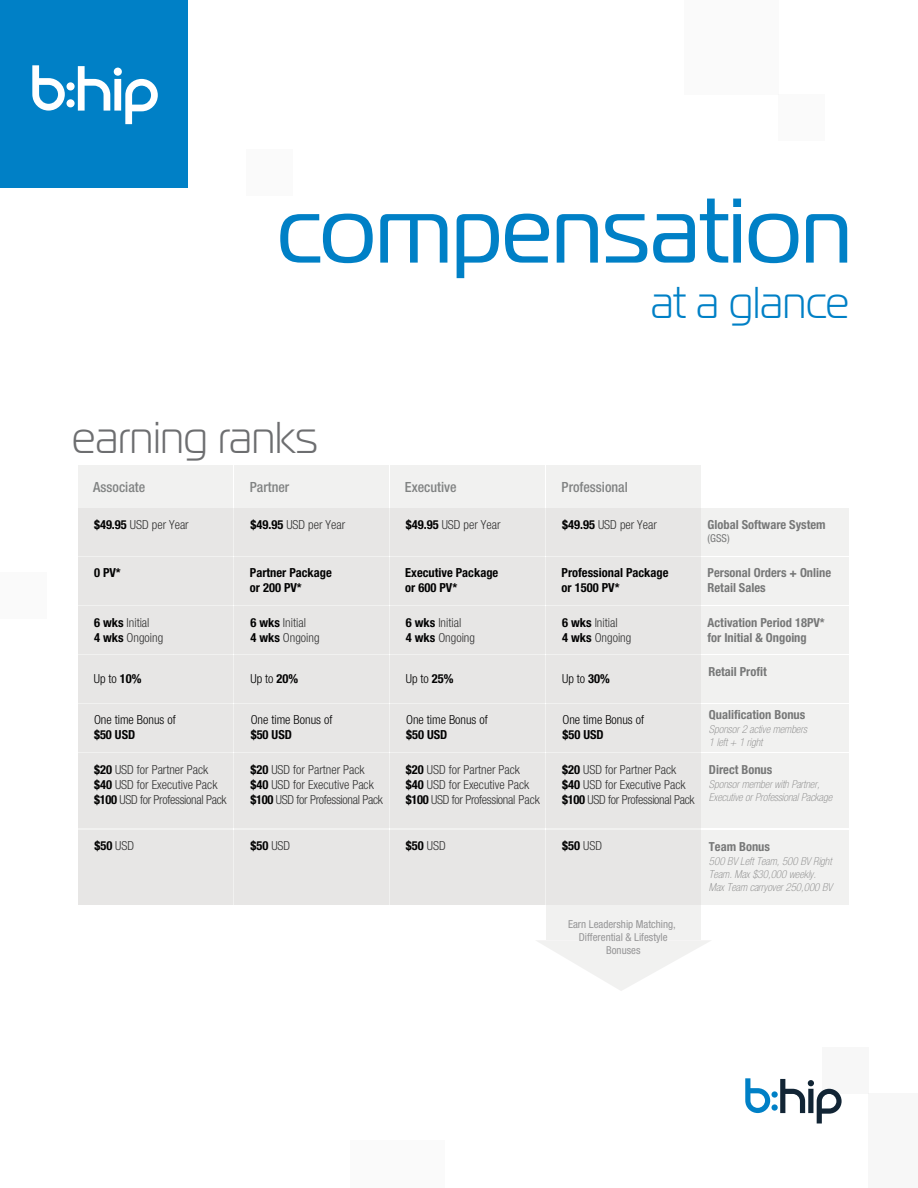
<style>
.page{position:relative;width:918px;height:1188px;background:#fff}
.page>*{position:absolute;margin:0;border:0;box-sizing:border-box;transform-origin:0 0}
.t1{font:91.5px "Magistral";color:#0080c6}
.t2{font:300 44.25px "Magistral";color:#6d6e70}
.t3{font:300 44.25px "Magistral";color:#0080c6}
.t4{font:500 condensed 14.1px "Helvetica Neue LT Std";color:#808282}
.t5{font:300 condensed 12.45px/15px "Helvetica Neue LT Std";color:#333}
.t6{font:700 condensed 12.45px/15px "Helvetica Neue LT Std";color:#777878}
.t7{font:700 condensed 12.45px/15px "Helvetica Neue LT Std";color:#020202}
.t8{font:300 condensed 12.45px "Helvetica Neue LT Std";color:#020202}
.t9{font:italic 100 condensed 10.95px/13px "Helvetica Neue LT Std";color:#828282}
.t10{font:condensed 10.95px/13px "Helvetica Neue LT Std";color:#969697;text-align:center}
.t11{font:condensed 10.95px "Helvetica Neue LT Std";color:#777878}
.s1{font-weight:700;color:#020202}
.s2{font-weight:700}
.s3{font-weight:300;color:#333}
</style>
<div class="page">
<div style="left:778px;top:94px;width:47px;height:47px;background:#fafafa"></div>
<div style="left:684px;top:0;width:94px;height:94px;background:#fafafa"></div>
<div style="left:0;top:572px;width:46px;height:46px;background:#fafafa"></div>
<div style="left:868px;top:1094px;width:50px;height:94px;background:#f7f7f7"></div>
<div style="left:350px;top:1141px;width:94px;height:47px;background:#fafafa"></div>
<div style="left:247px;top:149px;width:46px;height:47px;background:#fafafa"></div>
<div style="left:823px;top:1047px;width:46px;height:47px;background:#f7f7f7"></div>
<div style="left:0;top:0;width:187px;height:187px;background:#0080c6"></div>
<div style="left:114px;top:79px;width:7px;height:32px;background:#fff"></div>
<div style="left:114px;top:68px;width:8px;height:8px;background:#fff;border-radius:50%"></div>
<svg style="left:78px;top:66px;width:32px;height:45px"></svg>
<svg style="left:125px;top:79px;width:33px;height:45px"></svg>
<svg style="left:32px;top:65px;width:33px;height:46px"></svg>
<div style="left:67px;top:82px;width:8px;height:8px;background:#fff;border-radius:50%"></div>
<div style="left:67px;top:99px;width:8px;height:8px;background:#fff;border-radius:50%"></div>
<svg style="left:536px;top:940px;width:175px;height:51px"></svg>
<div style="left:78px;top:508px;width:771px;height:48px;background:#f1f1f0"></div>
<div style="left:78px;top:557px;width:771px;height:48px;background:#f1f1f0"></div>
<div style="left:78px;top:606px;width:771px;height:48px;background:#f1f1f0"></div>
<div style="left:78px;top:655px;width:771px;height:48px;background:#f1f1f0"></div>
<div style="left:78px;top:704px;width:771px;height:48px;background:#f1f1f0"></div>
<div style="left:78px;top:753px;width:771px;height:75px;background:#f1f1f0"></div>
<div style="left:78px;top:830px;width:771px;height:75px;background:#f1f1f0"></div>
<div style="left:78px;top:466px;width:155px;height:439px;background:#e7e6e5"></div>
<div style="left:234px;top:466px;width:155px;height:439px;background:#e7e6e5"></div>
<div style="left:390px;top:466px;width:155px;height:439px;background:#e7e6e5"></div>
<div style="left:546px;top:466px;width:154px;height:474px;background:#e7e6e5"></div>
<svg style="left:780px;top:1079px;width:62px;height:44px"></svg>
<svg style="left:745px;top:1078px;width:25px;height:35px"></svg>
<div style="left:772px;top:1091px;width:6px;height:7px;background:#0080c6;border-radius:50%"></div>
<div style="left:772px;top:1104px;width:6px;height:7px;background:#0080c6;border-radius:50%"></div>
<h1 class="t1" style="left:277px;top:175px;width:576px">compensation</h1>
<h2 class="t3" style="left:651px;top:276px;width:200px">at a glance</h2>
<h2 class="t2" style="left:72px;top:411px;width:247px">earning ranks</h2>
<p class="t4" style="left:93px;top:479px;width:53px">Associate</p>
<p class="t5" style="left:94px;top:517px;width:96px"><span class="s1">$49.95</span> USD per Year</p>
<p class="t7" style="left:94px;top:565px;width:28px">0 PV*</p>
<p class="t5" style="left:94px;top:615px;width:71px"><span class="s1">6 wks</span> Initial<br><span class="s1">4 wks</span> Ongoing</p>
<p class="t8" style="left:94px;top:671px;width:49px">Up to <span class="s2">10%</span></p>
<p class="t8" style="left:94px;top:713px;width:83px">One time Bonus of</p>
<p class="t7" style="left:94px;top:727px;width:43px">$50 USD</p>
<p class="t5" style="left:94px;top:762px;width:134px"><span class="s1">$20</span> USD for Partner Pack <span class="s1">$40</span> USD for Executive Pack <span class="s1">$100</span> USD for Professional Pack</p>
<p class="t7" style="left:94px;top:838px;width:41px">$50 <span class="s3">USD</span></p>
<p class="t4" style="left:250px;top:479px;width:41px">Partner</p>
<p class="t5" style="left:250px;top:517px;width:96px"><span class="s1">$49.95</span> USD per Year</p>
<p class="t7" style="left:250px;top:565px;width:83px">Partner Package or 200 PV*</p>
<p class="t5" style="left:250px;top:615px;width:71px"><span class="s1">6 wks</span> Initial<br><span class="s1">4 wks</span> Ongoing</p>
<p class="t8" style="left:250px;top:671px;width:49px">Up to <span class="s2">20%</span></p>
<p class="t8" style="left:251px;top:713px;width:83px">One time Bonus of</p>
<p class="t7" style="left:251px;top:727px;width:43px">$50 USD</p>
<p class="t5" style="left:250px;top:762px;width:134px"><span class="s1">$20</span> USD for Partner Pack <span class="s1">$40</span> USD for Executive Pack <span class="s1">$100</span> USD for Professional Pack</p>
<p class="t7" style="left:250px;top:838px;width:41px">$50 <span class="s3">USD</span></p>
<p class="t4" style="left:405px;top:479px;width:53px">Executive</p>
<p class="t5" style="left:406px;top:517px;width:96px"><span class="s1">$49.95</span> USD per Year</p>
<p class="t7" style="left:405px;top:565px;width:95px">Executive Package or 600 PV*</p>
<p class="t5" style="left:406px;top:615px;width:71px"><span class="s1">6 wks</span> Initial<br><span class="s1">4 wks</span> Ongoing</p>
<p class="t8" style="left:406px;top:671px;width:49px">Up to <span class="s2">25%</span></p>
<p class="t8" style="left:406px;top:713px;width:83px">One time Bonus of</p>
<p class="t7" style="left:406px;top:727px;width:43px">$50 USD</p>
<p class="t5" style="left:406px;top:762px;width:136px"><span class="s1">$20</span> USD for Partner Pack <span class="s1">$40</span> USD for Executive Pack <span class="s1">$100</span> USD for Professional Pack</p>
<p class="t7" style="left:406px;top:838px;width:41px">$50 <span class="s3">USD</span></p>
<p class="t4" style="left:562px;top:479px;width:68px">Professional</p>
<p class="t5" style="left:562px;top:517px;width:96px"><span class="s1">$49.95</span> USD per Year</p>
<p class="t7" style="left:562px;top:565px;width:108px">Professional Package or 1500 PV*</p>
<p class="t5" style="left:562px;top:615px;width:71px"><span class="s1">6 wks</span> Initial<br><span class="s1">4 wks</span> Ongoing</p>
<p class="t8" style="left:562px;top:671px;width:49px">Up to <span class="s2">30%</span></p>
<p class="t8" style="left:562px;top:713px;width:83px">One time Bonus of</p>
<p class="t7" style="left:562px;top:727px;width:43px">$50 USD</p>
<p class="t5" style="left:562px;top:762px;width:134px"><span class="s1">$20</span> USD for Partner Pack <span class="s1">$40</span> USD for Executive Pack <span class="s1">$100</span> USD for Professional Pack</p>
<p class="t7" style="left:562px;top:838px;width:41px">$50 <span class="s3">USD</span></p>
<p class="t10" style="left:568px;top:917px;width:109px">Earn Leadership Matching,<br>Differential &amp; Lifestyle<br>Bonuses</p>
<p class="t6" style="left:708px;top:517px;width:120px">Global Software System</p>
<p class="t11" style="left:708px;top:532px;width:24px">(GSS)</p>
<p class="t6" style="left:708px;top:565px;width:125px">Personal Orders + Online<br>Retail Sales</p>
<p class="t6" style="left:708px;top:615px;width:119px">Activation Period 18PV* for Initial &amp; Ongoing</p>
<p class="t6" style="left:708px;top:664px;width:60px">Retail Profit</p>
<p class="t6" style="left:709px;top:707px;width:98px">Qualification Bonus</p>
<p class="t9" style="left:709px;top:723px;width:99px">Sponsor 2 active members<br>1 left + 1 right</p>
<p class="t6" style="left:709px;top:762px;width:65px">Direct Bonus</p>
<p class="t9" style="left:709px;top:778px;width:125px">Sponsor member with Partner,<br>Executive or Professional Package</p>
<p class="t6" style="left:709px;top:839px;width:63px">Team Bonus</p>
<p class="t9" style="left:709px;top:855px;width:125px">500 BV Left Team, 500 BV Right<br>Team. Max $30,000 weekly.<br>Max Team carryover 250,000 BV</p>
</div>
